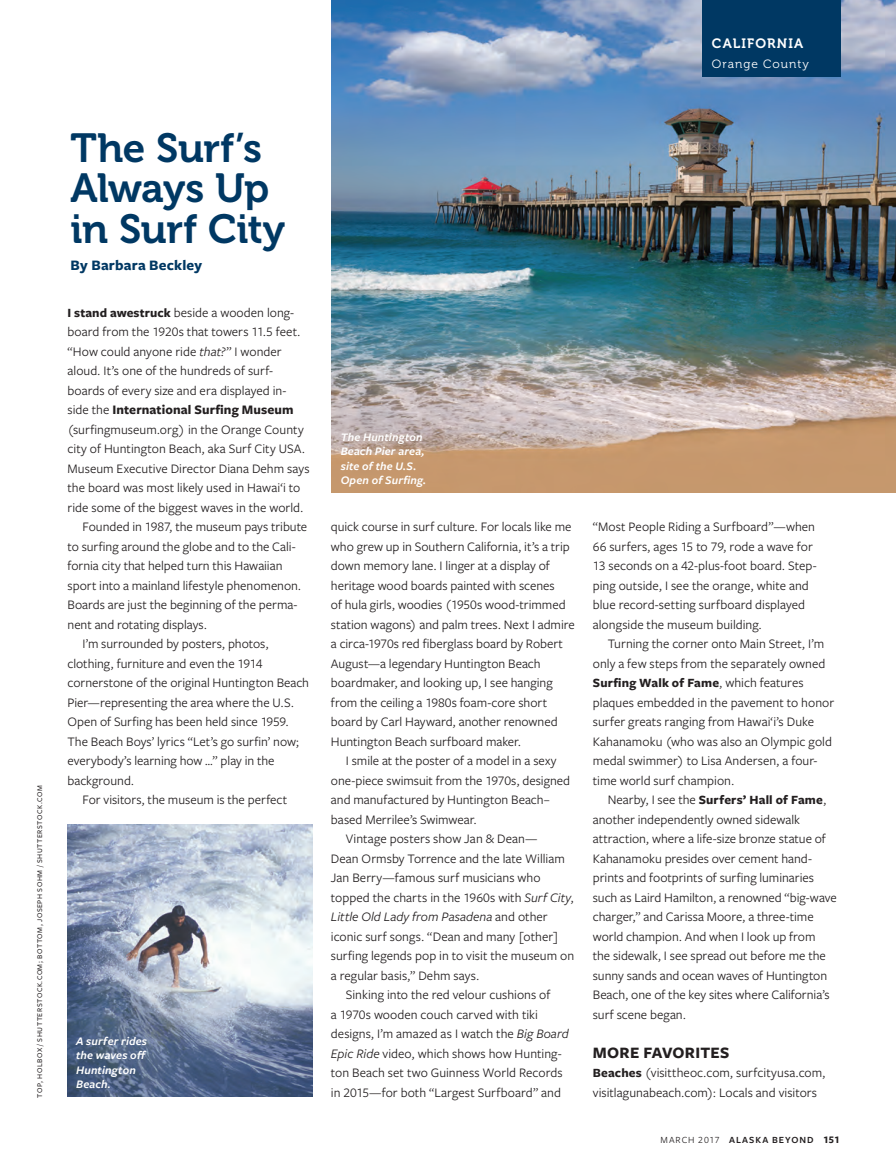
<style>
.page{position:relative;width:896px;height:1166px;background:#fff}
.page>*{position:absolute;margin:0;border:0;box-sizing:border-box;transform-origin:0 0}
.t1{font:40.5px/40.5px "Museo 700";letter-spacing:-.01em;color:#003863}
.t2{font:700 16.5px "Freight Sans Pro";letter-spacing:.015em;color:#231f20}
.t3{font:700 15px "Freight Sans Pro";letter-spacing:.015em;color:#003863}
.t4{font:13.5px/19.5px "Freight Sans Pro";color:#231f20}
.t5{font:700 13.5px "Freight Sans Pro";letter-spacing:.01em;color:#231f20}
.t6{font:italic 13.5px "Freight Sans Pro";letter-spacing:.005em;color:#231f20}
.t7{font:13.5px "Museo 700";letter-spacing:.09em;color:#fff}
.t8{font:700 13.05px "Freight Sans Pro";letter-spacing:.01em;color:#231f20}
.t9{font:italic 600 12px/14.4px "Freight Sans Pro";letter-spacing:.01em;color:#fff}
.t10{font:12px "Museo 300";letter-spacing:.085em;color:#fff}
.t11{font:600 9.75px "Freight Sans Pro";letter-spacing:.1em;color:#231f20}
.t12{font:500 7.5px "Freight Sans Pro";letter-spacing:.075em;color:#231f20}
.s1{font-weight:700;font-size:13.05px}
.s2{font-style:italic}
.s3{font-weight:400}
.s4{font-style:normal}
.s5{font-weight:400;font-size:13.5px}
.s6{font-weight:700;font-size:10.5px}
</style>
<div class="page">
<img style="left:332px;top:0;width:564px;height:493px">
<img style="left:68px;top:824px;width:244px;height:272px">
<div style="left:702px;top:0;width:138px;height:77px;background:#003863"></div>
<p class="t7" style="left:712px;top:36px;width:91px">California</p>
<p class="t10" style="left:712px;top:57px;width:98px">Orange County</p>
<p class="t12" style="left:35px;top:1097px;width:314px;rotate:-90deg">Top, holbox / shutt erstock.com; bott om, Joseph Sohm / shutt erstock.com</p>
<p class="t1" style="left:70px;top:128px;width:216px">The Surf’s<br>Always Up in Surf City</p>
<p class="t3" style="left:70px;top:254px;width:133px">By Barbara Beckley</p>
<p class="t4" style="left:68px;top:302px;width:228px"><span class="s1">I stand awestruck</span> beside a wooden long-</p>
<p class="t4" style="left:68px;top:321px;width:234px">board from the 1920s that towers 11.5 feet.</p>
<p class="t4" style="left:68px;top:341px;width:216px">“How could anyone ride <span class="s2">that?</span>” I wonder</p>
<p class="t4" style="left:68px;top:360px;width:207px">aloud. It’s one of the hundreds of surf-</p>
<p class="t4" style="left:68px;top:380px;width:220px">boards of every size and era displayed in-</p>
<p class="t5" style="left:68px;top:400px;width:227px"><span class="s3">side the</span> International Surfing Museum</p>
<p class="t4" style="left:68px;top:419px;width:238px">(surfingmuseum.org) in the Orange County</p>
<p class="t4" style="left:68px;top:438px;width:239px">city of Huntington Beach, aka Surf City USA.</p>
<p class="t4" style="left:68px;top:458px;width:243px">Museum Executive Director Diana Dehm says</p>
<p class="t4" style="left:68px;top:477px;width:234px">the board was most likely used in Hawai‘i to</p>
<p class="t4" style="left:68px;top:497px;width:237px">ride some of the biggest waves in the world.</p>
<p class="t4" style="left:83px;top:516px;width:226px">Founded in 1987, the museum pays tribute</p>
<p class="t4" style="left:68px;top:536px;width:230px">to surfing around the globe and to the Cali-</p>
<p class="t4" style="left:68px;top:555px;width:216px">fornia city that helped turn this Hawaiian</p>
<p class="t4" style="left:68px;top:575px;width:235px">sport into a mainland lifestyle phenomenon.</p>
<p class="t4" style="left:68px;top:594px;width:231px">Boards are just the beginning of the perma-</p>
<p class="t4" style="left:68px;top:614px;width:141px">nent and rotating displays.</p>
<p class="t4" style="left:83px;top:633px;width:188px">I’m surrounded by posters, photos,</p>
<p class="t4" style="left:68px;top:653px;width:196px">clothing, furniture and even the 1914</p>
<p class="t4" style="left:68px;top:672px;width:243px">cornerstone of the original Huntington Beach</p>
<p class="t4" style="left:68px;top:692px;width:228px">Pier—representing the area where the U.S.</p>
<p class="t4" style="left:68px;top:711px;width:223px">Open of Surfing has been held since 1959.</p>
<p class="t4" style="left:68px;top:731px;width:233px">The Beach Boys’ lyrics “Let’s go surfin’ now;</p>
<p class="t4" style="left:68px;top:750px;width:208px">everybody’s learning how …” play in the</p>
<p class="t4" style="left:68px;top:770px;width:68px">background.</p>
<p class="t4" style="left:83px;top:789px;width:206px">For visitors, the museum is the perfect</p>
<p class="t9" style="left:76px;top:1033px;width:72px">A surfer rides the waves off<br>Huntington<br>Beach.</p>
<p class="t9" style="left:340px;top:429px;width:87px">The Huntington<br>Beach Pier area, site of the U.S.<br>Open of Surfing.</p>
<p class="t4" style="left:331px;top:516px;width:242px">quick course in surf culture. For locals like me</p>
<p class="t4" style="left:331px;top:536px;width:240px">who grew up in Southern California, it’s a trip</p>
<p class="t4" style="left:331px;top:555px;width:220px">down memory lane. I linger at a display of</p>
<p class="t4" style="left:331px;top:575px;width:225px">heritage wood boards painted with scenes</p>
<p class="t4" style="left:331px;top:594px;width:236px">of hula girls, woodies (1950s wood-trimmed</p>
<p class="t4" style="left:331px;top:614px;width:245px">station wagons) and palm trees. Next I admire</p>
<p class="t4" style="left:331px;top:633px;width:234px">a circa-1970s red fiberglass board by Robert</p>
<p class="t4" style="left:331px;top:653px;width:211px">August—a legendary Huntington Beach</p>
<p class="t4" style="left:331px;top:672px;width:223px">boardmaker, and looking up, I see hanging</p>
<p class="t4" style="left:331px;top:692px;width:218px">from the ceiling a 1980s foam-core short</p>
<p class="t4" style="left:331px;top:711px;width:228px">board by Carl Hayward, another renowned</p>
<p class="t4" style="left:331px;top:731px;width:192px">Huntington Beach surfboard maker.</p>
<p class="t4" style="left:346px;top:750px;width:212px">I smile at the poster of a model in a sexy</p>
<p class="t4" style="left:331px;top:770px;width:241px">one-piece swimsuit from the 1970s, designed</p>
<p class="t4" style="left:331px;top:789px;width:220px">and manufactured by Huntington Beach–</p>
<p class="t4" style="left:331px;top:809px;width:147px">based Merrilee’s Swimwear.</p>
<p class="t4" style="left:346px;top:828px;width:193px">Vintage posters show Jan &amp; Dean—</p>
<p class="t4" style="left:331px;top:848px;width:235px">Dean Ormsby Torrence and the late William</p>
<p class="t4" style="left:331px;top:867px;width:211px">Jan Berry—famous surf musicians who</p>
<p class="t4" style="left:331px;top:887px;width:244px">topped the charts in the 1960s with <span class="s2">Surf City</span>,</p>
<p class="t6" style="left:331px;top:908px;width:218px">Little Old Lady from Pasadena <span class="s4">and other</span></p>
<p class="t4" style="left:331px;top:926px;width:229px">iconic surf songs. “Dean and many [other]</p>
<p class="t4" style="left:331px;top:945px;width:245px">surfing legends pop in to visit the museum on</p>
<p class="t4" style="left:331px;top:965px;width:150px">a regular basis,” Dehm says.</p>
<p class="t4" style="left:346px;top:984px;width:206px">Sinking into the red velour cushions of</p>
<p class="t4" style="left:331px;top:1004px;width:208px">a 1970s wooden couch carved with tiki</p>
<p class="t4" style="left:331px;top:1023px;width:239px">designs, I’m amazed as I watch the <span class="s2">Big Board</span></p>
<p class="t4" style="left:331px;top:1043px;width:232px"><span class="s2">Epic Ride</span> video, which shows how Hunting-</p>
<p class="t4" style="left:331px;top:1062px;width:233px">ton Beach set two Guinness World Records</p>
<p class="t4" style="left:331px;top:1082px;width:232px">in 2015—for both “Largest Surfboard” and</p>
<p class="t4" style="left:592px;top:516px;width:224px">“Most People Riding a Surfboard”—when</p>
<p class="t4" style="left:592px;top:536px;width:221px">66 surfers, ages 15 to 79, rode a wave for</p>
<p class="t4" style="left:592px;top:555px;width:225px">13 seconds on a 42-plus-foot board. Step-</p>
<p class="t4" style="left:592px;top:575px;width:217px">ping outside, I see the orange, white and</p>
<p class="t4" style="left:592px;top:594px;width:214px">blue record-setting surfboard displayed</p>
<p class="t4" style="left:592px;top:614px;width:171px">alongside the museum building.</p>
<p class="t4" style="left:607px;top:633px;width:218px">Turning the corner onto Main Street, I’m</p>
<p class="t4" style="left:592px;top:653px;width:234px">only a few steps from the separately owned</p>
<p class="t8" style="left:592px;top:674px;width:212px">Surfing Walk of Fame<span class="s3">,</span> <span class="s5">which features</span></p>
<p class="t4" style="left:592px;top:692px;width:243px">plaques embedded in the pavement to honor surfer greats ranging from Hawai‘i’s Duke Kahanamoku (who was also an Olympic gold medal swimmer) to Lisa Andersen, a four&shy;time world surf champion.</p>
<p class="t8" style="left:607px;top:791px;width:220px"><span class="s5">Nearby, I see the</span> Surfers’ Hall of Fame<span class="s5">,</span></p>
<p class="t4" style="left:593px;top:809px;width:245px">another independently owned sidewalk attraction, where a life-size bronze statue of Kahanamoku presides over cement hand&shy;prints and footprints of surfing luminaries such as Laird Hamilton, a renowned “big-wave charger,” and Carissa Moore, a three-time world champion. And when I look up from<br>the sidewalk, I see spread out before me the sunny sands and ocean waves of Huntington Beach, one of the key sites where California’s surf scene began.</p>
<p class="t2" style="left:592px;top:1041px;width:136px">More Favorites</p>
<p class="t4" style="left:592px;top:1062px;width:234px"><span class="s1">Beaches</span> (visittheoc.com, surfcityusa.com, visitlagunabeach.com): Locals and visitors</p>
<p class="t11" style="left:660px;top:1133px;width:180px"><span class="s3">March 2017</span> ALASKA BEYOND <span class="s6">151</span></p>
</div>
